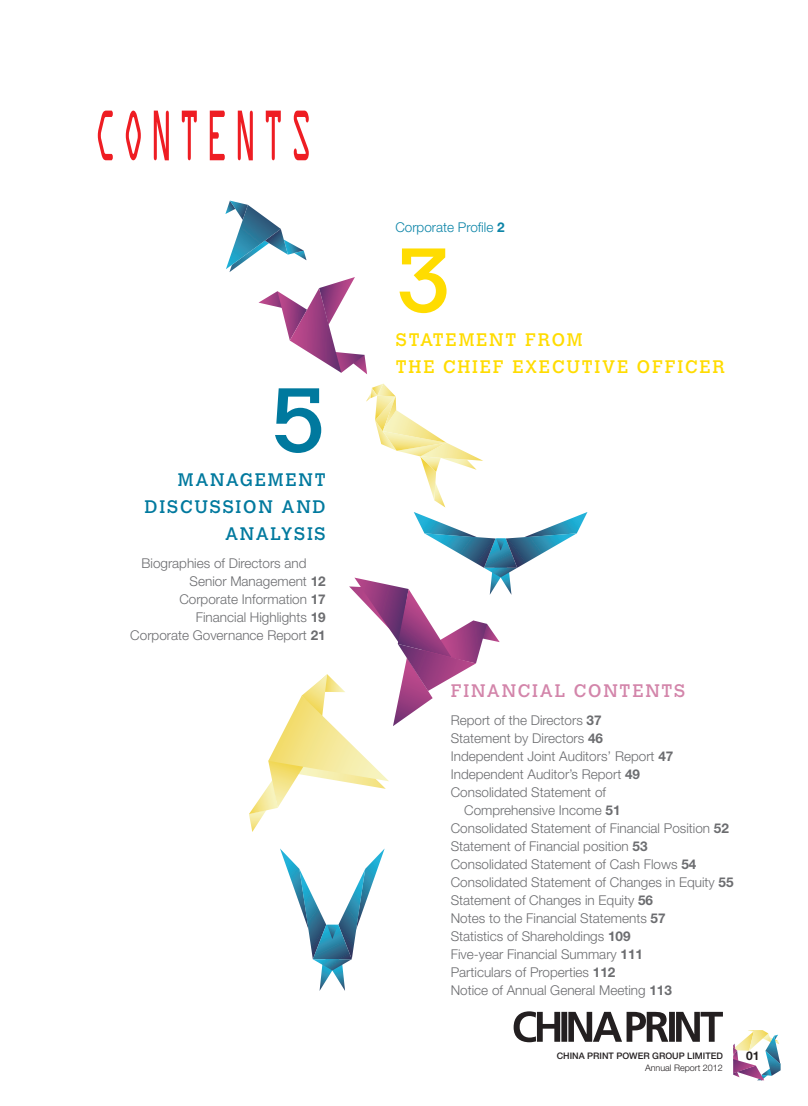
<style>
.page{position:relative;width:808px;height:1106px;background:#fff}
.page>*{position:absolute;margin:0;border:0;box-sizing:border-box;transform-origin:0 0}
.t1{font:90px "Calvert MT Std";color:#ffdc01}
.t2{font:90px "Calvert MT Std";color:#00799e}
.t3{font:18px/26.7px "Calvert MT Std";letter-spacing:.1em;color:#ffdc01}
.t4{font:18px/27px "Calvert MT Std";letter-spacing:.1em;color:#00799e;text-align:right}
.t5{font:18px "Calvert MT Std";letter-spacing:.1em;color:#d385aa}
.t6{font:300 13.5px "Helvetica Neue LT Std";color:#6c6d70}
.t7{font:300 13.5px "Helvetica Neue LT Std";color:#0d85a8}
.t8{font:700 12px "Helvetica Neue LT Std";color:#231f20}
.t9{font:500 9px "Helvetica Neue LT Std";color:#231f20}
.t10{font:300 9px "Helvetica Neue LT Std";color:#231f20}
.s1{font-weight:700}
</style>
<div class="page">
<svg style="left:514px;top:1011px;width:209px;height:31px"></svg>
<svg style="left:225px;top:201px;width:142px;height:173px"></svg>
<svg style="left:280px;top:848px;width:105px;height:143px"></svg>
<svg style="left:249px;top:383px;width:338px;height:449px"></svg>
<svg style="left:98px;top:111px;width:211px;height:49px"></svg>
<svg style="left:733px;top:1030px;width:48px;height:50px"></svg>
<h1 class="t2" style="left:271px;top:368px;width:56px">5</h1>
<h2 class="t4" style="left:145px;top:467px;width:183px">MANAGEMENT<br>DISCUSSION AND<br>ANALYSIS</h2>
<p class="t6" style="left:141px;top:555px;width:167px">Biographies of Directors and</p>
<p class="t6" style="left:190px;top:573px;width:138px">Senior Management <span class="s1">12</span></p>
<p class="t6" style="left:179px;top:591px;width:148px">Corporate Information <span class="s1">17</span></p>
<p class="t6" style="left:196px;top:609px;width:131px">Financial Highlights <span class="s1">19</span></p>
<p class="t6" style="left:130px;top:627px;width:197px">Corporate Governance Report <span class="s1">21</span></p>
<p class="t7" style="left:395px;top:219px;width:111px">Corporate Profile <span class="s1">2</span></p>
<h1 class="t1" style="left:396px;top:228px;width:56px">3</h1>
<h2 class="t3" style="left:396px;top:327px;width:331px">STATEMENT FROM<br>THE CHIEF EXECUTIVE OFFICER</h2>
<h2 class="t5" style="left:451px;top:680px;width:235px">FINANCIAL CONTENTS</h2>
<p class="t6" style="left:451px;top:711px;width:152px">Report of the Directors <span class="s1">37</span></p>
<p class="t6" style="left:451px;top:729px;width:154px">Statement by Directors <span class="s1">46</span></p>
<p class="t6" style="left:451px;top:747px;width:224px">Independent Joint Auditors’ Report <span class="s1">47</span></p>
<p class="t6" style="left:451px;top:765px;width:191px">Independent Auditor’s Report <span class="s1">49</span></p>
<p class="t6" style="left:451px;top:783px;width:157px">Consolidated Statement of</p>
<p class="t6" style="left:464px;top:801px;width:158px">Comprehensive Income <span class="s1">51</span></p>
<p class="t6" style="left:451px;top:819px;width:280px">Consolidated Statement of Financial Position <span class="s1">52</span></p>
<p class="t6" style="left:451px;top:837px;width:198px">Statement of Financial position <span class="s1">53</span></p>
<p class="t6" style="left:451px;top:855px;width:247px">Consolidated Statement of Cash Flows <span class="s1">54</span></p>
<p class="t6" style="left:451px;top:873px;width:284px">Consolidated Statement of Changes in Equity <span class="s1">55</span></p>
<p class="t6" style="left:451px;top:891px;width:204px">Statement of Changes in Equity <span class="s1">56</span></p>
<p class="t6" style="left:451px;top:909px;width:216px">Notes to the Financial Statements <span class="s1">57</span></p>
<p class="t6" style="left:451px;top:927px;width:181px">Statistics of Shareholdings <span class="s1">109</span></p>
<p class="t6" style="left:451px;top:945px;width:194px">Five-year Financial Summary <span class="s1">111</span></p>
<p class="t6" style="left:451px;top:963px;width:166px">Particulars of Properties <span class="s1">112</span></p>
<p class="t6" style="left:451px;top:981px;width:223px">Notice of Annual General Meeting <span class="s1">113</span></p>
<p class="t9" style="left:557px;top:1050px;width:168px">CHINA PRINT POWER GROUP LIMITED</p>
<p class="t8" style="left:746px;top:1048px;width:15px">01</p>
<p class="t10" style="left:645px;top:1062px;width:79px">Annual Report 2012</p>
</div>
